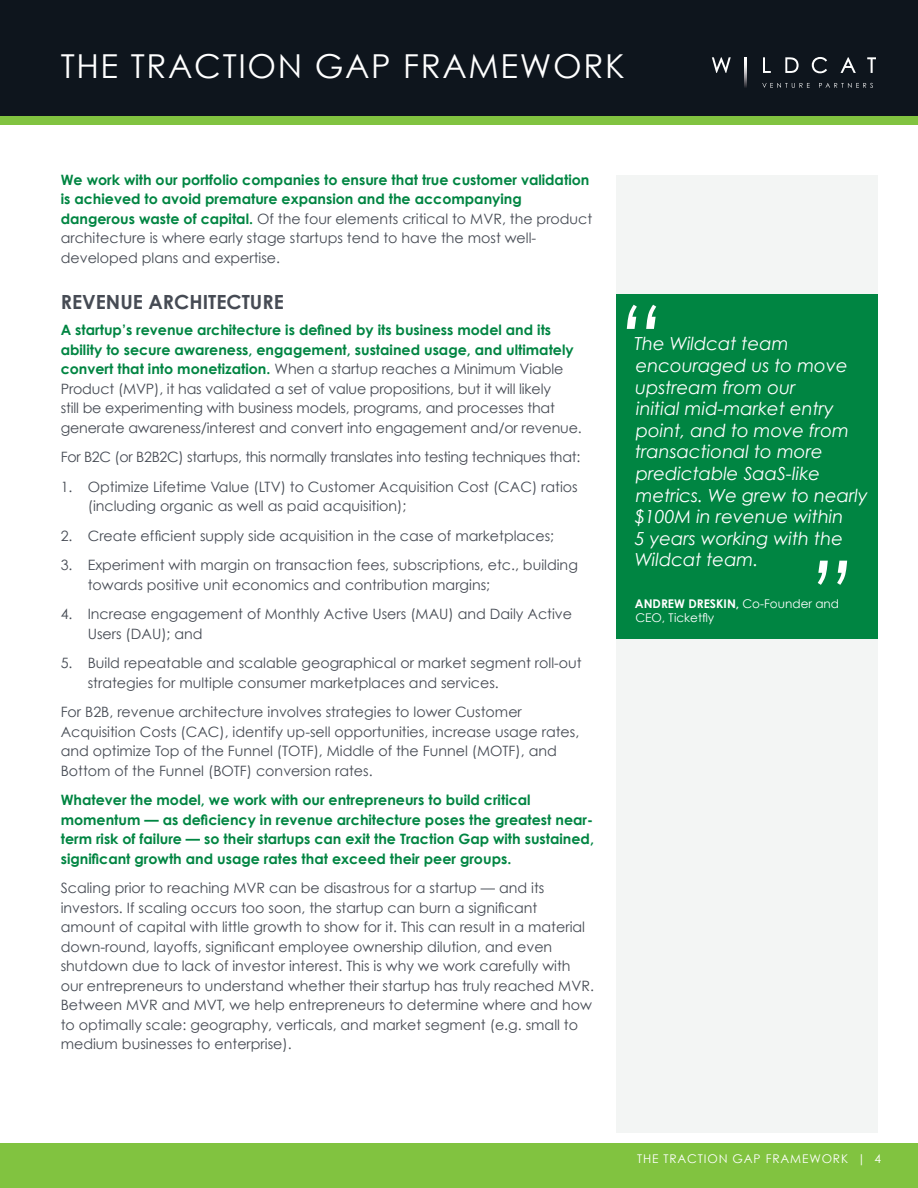
<style>
.page{position:relative;width:918px;height:1188px;background:#fff}
.page>*{position:absolute;margin:0;border:0;box-sizing:border-box;transform-origin:0 0}
.t1{font:italic 90px "Century Gothic";color:#fff}
.t2{font:33px "Century Gothic";letter-spacing:.05em;color:#fff}
.Header_2-Subheading{font:700 19.5px "Century Gothic";color:#464b54}
.t3{font:italic 18px/21.6px "Century Gothic";color:#fff}
.Body_copy_9_5_13{font:14.25px/19.5px "Century Gothic";color:#464b54}
.Green_Stand_Out_Text{font:700 14.25px/19.5px "Century Gothic";color:#008542}
.Green_Stand_Out_Text-2{font:14.25px/19.5px "Century Gothic";letter-spacing:-.01em;color:#464b54}
.Body_copy_9_5_13-2{font:14.25px "Century Gothic";letter-spacing:-.02em;color:#464b54}
.Quote_Author{font:12px/14.4px "Century Gothic";color:#fff}
.Quote_Author-2{font:12px "Century Gothic";letter-spacing:.07em;color:#fff}
.s1{font-weight:400;color:#464b54}
.s2{font-weight:700;color:#008542}
.s3{font-weight:700}
</style>
<div class="page">
<div style="left:0;top:0;width:918px;height:118px;background:#0e151d"></div>
<div style="left:0;top:117px;width:918px;height:8px;background:#81c340"></div>
<svg style="left:745px;top:73px;width:2px;height:15px"></svg>
<svg style="left:762px;top:83px;width:48px;height:5px"></svg>
<svg style="left:819px;top:83px;width:54px;height:5px"></svg>
<svg style="left:712px;top:57px;width:164px;height:16px"></svg>
<div style="left:0;top:1144px;width:918px;height:44px;background:#81c340"></div>
<div style="left:616px;top:176px;width:262px;height:957px;background:#f3f5f4"></div>
<div style="left:616px;top:294px;width:262px;height:344px;background:#008542"></div>
<h2 class="t2" style="left:61px;top:46px;width:566px">THE TRACTION GAP FRAMEWORK</h2>
<p class="Green_Stand_Out_Text" style="left:61px;top:170px;width:533px">We work with our portfolio companies to ensure that true customer validation is achieved to avoid premature expansion and the accompanying dangerous waste of capital. <span class="s1">Of the four elements critical to MVR, the product architecture is where early stage startups tend to have the most well&shy;developed plans and expertise.</span></p>
<p class="Header_2-Subheading" style="left:61px;top:290px;width:225px">REVENUE ARCHITECTURE</p>
<p class="Green_Stand_Out_Text-2" style="left:61px;top:320px;width:523px"><span class="s2">A startup’s revenue architecture is defined by its business model and its ability to secure awareness, engagement, sustained usage, and ultimately convert that into monetization.</span> When a startup reaches a Minimum Viable Product (MVP), it has validated a set of value propositions, but it will likely<br>still be experimenting with business models, programs, and processes that generate awareness/interest and convert into engagement and/or revenue.</p>
<p class="Body_copy_9_5_13-2" style="left:61px;top:448px;width:521px">For B2C (or B2B2C) startups, this normally translates into testing techniques that:</p>
<p class="Body_copy_9_5_13" style="left:88px;top:477px;width:492px;text-indent:-27px">1. Optimize Lifetime Value (LTV) to Customer Acquisition Cost (CAC) ratios (including organic as well as paid acquisition);</p>
<p class="Body_copy_9_5_13" style="left:61px;top:526px;width:495px">2. Create efficient supply side acquisition in the case of marketplaces;</p>
<p class="Body_copy_9_5_13" style="left:88px;top:555px;width:492px;text-indent:-27px">3. Experiment with margin on transaction fees, subscriptions, etc., building towards positive unit economics and contribution margins;</p>
<p class="Body_copy_9_5_13" style="left:88px;top:604px;width:486px;text-indent:-27px">4. Increase engagement of Monthly Active Users (MAU) and Daily Active<br>Users (DAU); and</p>
<p class="Body_copy_9_5_13" style="left:88px;top:653px;width:496px;text-indent:-27px">5. Build repeatable and scalable geographical or market segment roll-out strategies for multiple consumer marketplaces and services.</p>
<p class="Body_copy_9_5_13" style="left:61px;top:702px;width:520px">For B2B, revenue architecture involves strategies to lower Customer Acquisition Costs (CAC), identify up-sell opportunities, increase usage rates, and optimize Top of the Funnel (TOTF), Middle of the Funnel (MOTF), and Bottom of the Funnel (BOTF) conversion rates.</p>
<p class="Green_Stand_Out_Text" style="left:61px;top:790px;width:535px">Whatever the model, we work with our entrepreneurs to build critical momentum — as deficiency in revenue architecture poses the greatest near&shy;term risk of failure — so their startups can exit the Traction Gap with sustained, significant growth and usage rates that exceed their peer groups.</p>
<p class="Body_copy_9_5_13" style="left:61px;top:878px;width:535px">Scaling prior to reaching MVR can be disastrous for a startup — and its investors. If scaling occurs too soon, the startup can burn a significant amount of capital with little growth to show for it. This can result in a material down-round, layoffs, significant employee ownership dilution, and even shutdown due to lack of investor interest. This is why we work carefully with our entrepreneurs to understand whether their startup has truly reached MVR.<br>Between MVR and MVT, we help entrepreneurs to determine where and how to optimally scale: geography, verticals, and market segment (e.g. small to medium businesses to enterprise).</p>
<p class="t1" style="left:618px;top:284px;width:47px">“</p>
<p class="t3" style="left:634px;top:333px;width:235px">The Wildcat team encouraged us to move upstream from our<br>initial mid-market entry point, and to move from transactional to more predictable SaaS-like metrics. We grew to nearly $100M in revenue within<br>5 years working with the<br>Wildcat team.</p>
<p class="Quote_Author" style="left:635px;top:596px;width:206px"><span class="s3">ANDREW DRESKIN,</span> Co-Founder and<br>CEO, Ticketfly</p>
<p class="t1" style="left:856px;top:606px;width:47px;rotate:-180deg">“</p>
<p class="Quote_Author-2" style="left:637px;top:1151px;width:246px">THE TRACTION GAP FRAMEWORK | 4</p>
</div>
